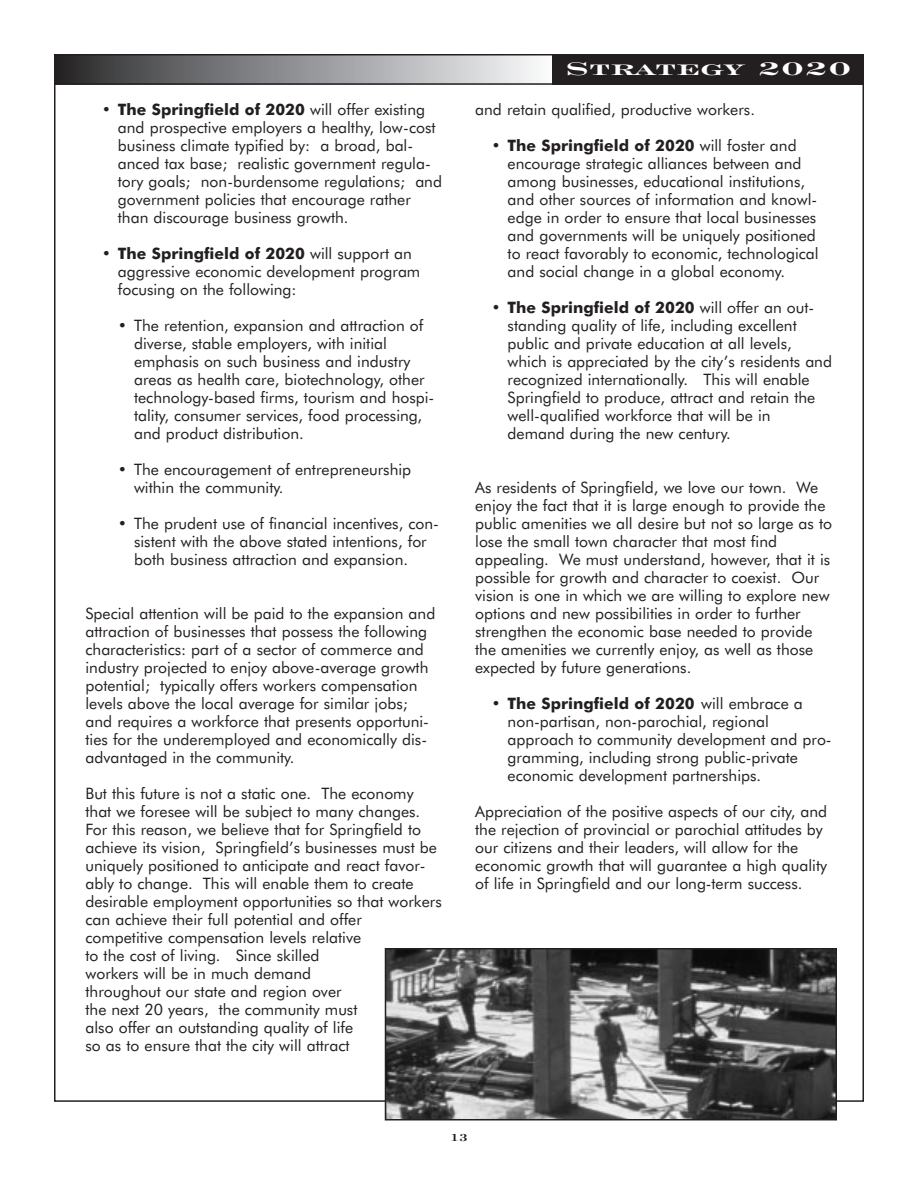
<style>
.page{position:relative;width:918px;height:1188px;background:#fff}
.page>*{position:absolute;margin:0;border:0;box-sizing:border-box;transform-origin:0 0}
.t1{font:700 27px "Engravers Roman BT";color:#fff;scale:1.5 1}
.t2{font:15.75px/18px "Futura BT";color:#231f20}
.t3{font:700 15px "Engravers Roman BT";color:#231f20}
.s1{font-weight:700}
</style>
<div class="page">
<svg style="left:57px;top:57px;width:496px;height:25px;background:#929395"></svg>
<div style="left:54px;top:54px;width:503px;height:31px;border:2px solid #231f20"></div>
<div style="left:553px;top:54px;width:311px;height:31px;background:#231f20"></div>
<img style="left:388px;top:951px;width:446px;height:166px">
<div style="left:385px;top:948px;width:452px;height:172px;border:2px solid #231f20"></div>
<p class="t2" style="left:118px;top:102px;width:326px;text-indent:-16px"><span class="s1">• The Springfield of 2020</span> will offer existing and prospective employers a healthy, low-cost business climate typified by: a broad, bal&shy;anced tax base; realistic government regula&shy;tory goals; non-burdensome regulations; and government policies that encourage rather than discourage business growth.</p>
<p class="t2" style="left:118px;top:246px;width:304px;text-indent:-16px"><span class="s1">• The Springfield of 2020</span> will support an aggressive economic development program focusing on the following:</p>
<p class="t2" style="left:134px;top:318px;width:302px;text-indent:-16px">• The retention, expansion and attraction of diverse, stable employers, with initial emphasis on such business and industry areas as health care, biotechnology, other technology-based firms, tourism and hospi&shy;tality, consumer services, food processing, and product distribution.</p>
<p class="t2" style="left:134px;top:462px;width:279px;text-indent:-16px">• The encouragement of entrepreneurship within the community.</p>
<p class="t2" style="left:134px;top:516px;width:306px;text-indent:-16px">• The prudent use of financial incentives, con&shy;sistent with the above stated intentions, for both business attraction and expansion.</p>
<p class="t2" style="left:86px;top:606px;width:351px">Special attention will be paid to the expansion and attraction of businesses that possess the following characteristics: part of a sector of commerce and industry projected to enjoy above-average growth potential; typically offers workers compensation levels above the local average for similar jobs; and requires a workforce that presents opportuni&shy;ties for the underemployed and economically dis&shy;advantaged in the community.</p>
<p class="t2" style="left:86px;top:786px;width:358px">But this future is not a static one. The economy that we foresee will be subject to many changes.<br>For this reason, we believe that for Springfield to achieve its vision, Springfield’s businesses must be uniquely positioned to anticipate and react favor&shy;ably to change. This will enable them to create desirable employment opportunities so that workers can achieve their full potential and offer competitive compensation levels relative<br>to the cost of living. Since skilled<br>workers will be in much demand<br>throughout our state and region over<br>the next 20 years, the community must<br>also offer an outstanding quality of life<br>so as to ensure that the city will attract</p>
<h1 class="t1" style="left:565px;top:49px;width:193px">Strategy 2020</h1>
<p class="t2" style="left:475px;top:102px;width:281px">and retain qualified, productive workers.</p>
<p class="t2" style="left:508px;top:138px;width:313px;text-indent:-16px"><span class="s1">• The Springfield of 2020</span> will foster and encourage strategic alliances between and among businesses, educational institutions, and other sources of information and knowl&shy;edge in order to ensure that local businesses and governments will be uniquely positioned to react favorably to economic, technological and social change in a global economy.</p>
<p class="t2" style="left:508px;top:300px;width:326px;text-indent:-16px"><span class="s1">• The Springfield of 2020</span> will offer an out&shy;standing quality of life, including excellent public and private education at all levels, which is appreciated by the city’s residents and recognized internationally. This will enable Springfield to produce, attract and retain the well-qualified workforce that will be in<br>demand during the new century.</p>
<p class="t2" style="left:475px;top:480px;width:358px">As residents of Springfield, we love our town. We enjoy the fact that it is large enough to provide the public amenities we all desire but not so large as to lose the small town character that most find appealing. We must understand, however, that it is possible for growth and character to coexist. Our vision is one in which we are willing to explore new options and new possibilities in order to further strengthen the economic base needed to provide the amenities we currently enjoy, as well as those expected by future generations.</p>
<p class="t2" style="left:508px;top:696px;width:326px;text-indent:-16px"><span class="s1">• The Springfield of 2020</span> will embrace a non-partisan, non-parochial, regional approach to community development and pro&shy;gramming, including strong public-private economic development partnerships.</p>
<p class="t2" style="left:475px;top:804px;width:354px">Appreciation of the positive aspects of our city, and the rejection of provincial or parochial attitudes by our citizens and their leaders, will allow for the economic growth that will guarantee a high quality of life in Springfield and our long-term success.</p>
<p class="t3" style="left:450px;top:1127px;width:19px">13</p>
</div>
